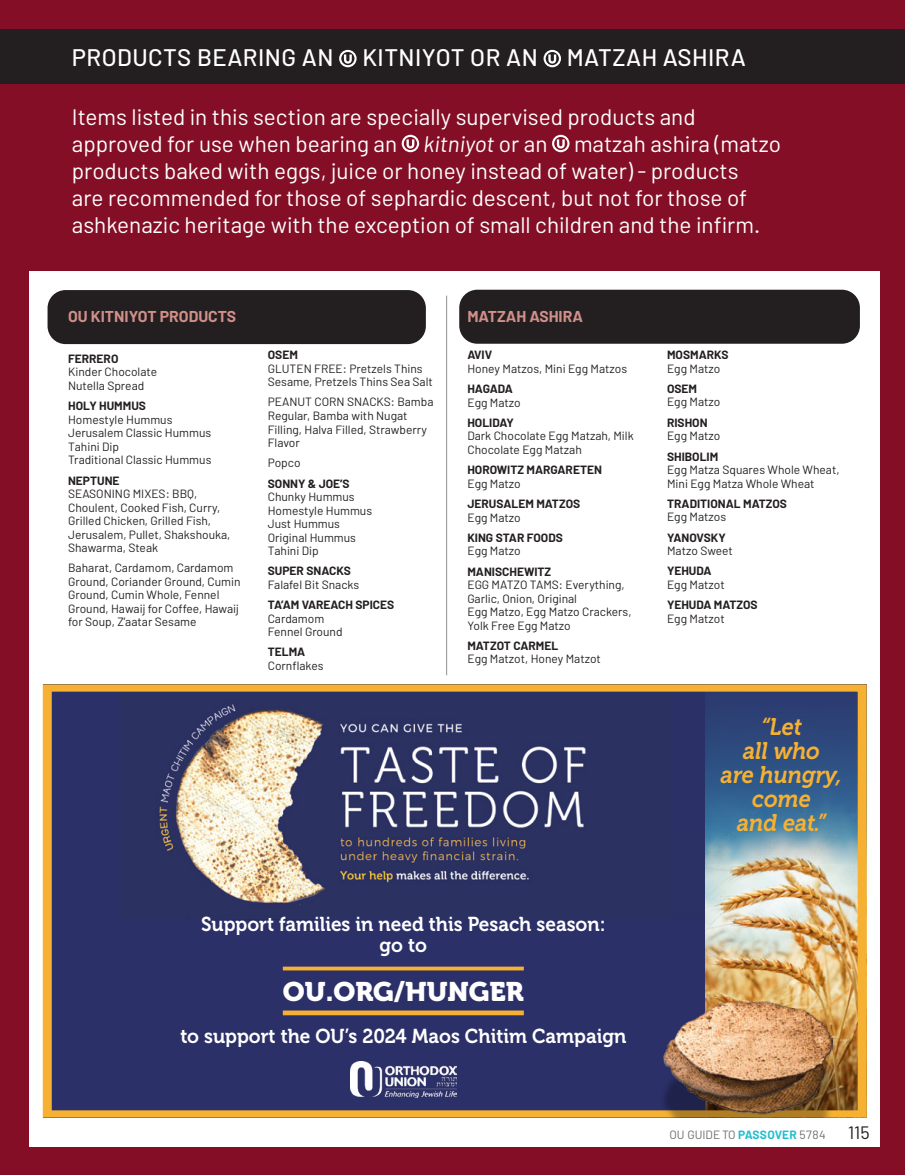
<style>
.page{position:relative;width:905px;height:1175px;background:#fff}
.page>*{position:absolute;margin:0;border:0;box-sizing:border-box;transform-origin:0 0}
.t1{font:26.7px "Museo 900";color:#fff}
.t2{font:500 24px "Barlow";letter-spacing:.02em;color:#fff}
.t3{font:italic 24px/24px "Museo 700";color:#f6b133;text-align:center;scale:.92 1}
.t4{font:22.5px/27px "Barlow";color:#fff}
.t5{font:20.1px/21.1px "Museo 700";color:#fff;text-align:center;scale:.95 1}
.t6{font:700 15.75px "Barlow";color:#d28f8a}
.Space_between_items{font:12px/13.5px "Barlow";color:#231f20}
.Space_between_items-2{font:700 12px "Barlow";color:#231f20}
.t7{font:12px "Barlow";color:#6c6d70}
.s1{font-style:italic}
.s2{font-weight:700}
.s3{font-weight:700;color:#21bece}
.s4{font-size:18px;color:#231f20}
</style>
<div class="page">
<div style="left:0;top:77px;width:28px;height:1097px;background:#840e26"></div>
<div style="left:880px;top:57px;width:24px;height:1117px;background:#840e26"></div>
<div style="left:48px;top:290px;width:378px;height:54px;background:#231f20;border-radius:18px"></div>
<div style="left:459px;top:290px;width:400px;height:54px;background:#231f20;border-radius:18px"></div>
<div style="left:1px;top:1148px;width:903px;height:26px;background:#840e26"></div>
<div style="left:0;top:0;width:904px;height:32px;background:#840e26"></div>
<div style="left:0;top:30px;width:904px;height:54px;background:#231f20"></div>
<div style="left:1px;top:84px;width:903px;height:186px;background:#840e26"></div>
<svg style="left:401px;top:135px;width:18px;height:17px"></svg>
<svg style="left:552px;top:135px;width:17px;height:17px"></svg>
<svg style="left:339px;top:50px;width:17px;height:17px"></svg>
<svg style="left:543px;top:50px;width:18px;height:17px"></svg>
<hr style="left:446px;top:296px;width:1px;height:379px;background:#231f20">
<div style="left:43px;top:684px;width:823px;height:434px;background:#2c3068"></div>
<img style="left:155px;top:704px;width:431px;height:204px">
<img style="left:705px;top:864px;width:161px;height:254px">
<svg style="left:283px;top:966px;width:241px;height:4px"></svg>
<div style="left:283px;top:1010px;width:241px;height:5px;background:#f6b133"></div>
<svg style="left:705px;top:696px;width:152px;height:168px;background:#436690"></svg>
<img style="left:351px;top:1061px;width:105px;height:36px">
<div style="left:43px;top:684px;width:823px;height:433px;border:8px solid #f6b133"></div>
<div style="left:658px;top:1037px;width:181px;height:81px;background:#000;opacity:.29"></div>
<img style="left:663px;top:990px;width:169px;height:125px">
<p class="t2" style="left:72px;top:42px;width:675px">PRODUCTS BEARING AN KITNIYOT OR AN MATZAH ASHIRA</p>
<p class="t4" style="left:72px;top:103px;width:710px">Items listed in this section are specially supervised products and approved for use when bearing an <span class="s1">kitniyot</span> or an matzah ashira (matzo products baked with eggs, juice or honey instead of water) - products<br>are recommended for those of sephardic descent, but not for those of ashkenazic heritage with the exception of small children and the infirm.</p>
<p class="t6" style="left:68px;top:307px;width:169px">OU KITNIYOT PRODUCTS</p>
<p class="Space_between_items-2" style="left:68px;top:351px;width:52px">FERRERO</p>
<p class="Space_between_items" style="left:68px;top:365px;width:90px">Kinder Chocolate</p>
<p class="Space_between_items" style="left:68px;top:378px;width:78px">Nutella Spread</p>
<p class="Space_between_items-2" style="left:68px;top:398px;width:79px">HOLY HUMMUS</p>
<p class="Space_between_items" style="left:68px;top:412px;width:106px">Homestyle Hummus</p>
<p class="Space_between_items" style="left:68px;top:426px;width:145px">Jerusalem Classic Hummus<br>Tahini Dip<br>Traditional Classic Hummus</p>
<p class="Space_between_items-2" style="left:68px;top:473px;width:53px">NEPTUNE</p>
<p class="Space_between_items" style="left:68px;top:486px;width:164px">SEASONING MIXES: BBQ,<br>Choulent, Cooked Fish, Curry,<br>Grilled Chicken, Grilled Fish,<br>Jerusalem, Pullet, Shakshouka,<br>Shawarma, Steak</p>
<p class="Space_between_items" style="left:68px;top:561px;width:174px">Baharat, Cardamom, Cardamom<br>Ground, Coriander Ground, Cumin<br>Ground, Cumin Whole, Fennel<br>Ground, Hawaij for Coffee, Hawaij for Soup, Z’aatar Sesame</p>
<p class="Space_between_items-2" style="left:268px;top:347px;width:32px">OSEM</p>
<p class="Space_between_items" style="left:268px;top:361px;width:166px">GLUTEN FREE: Pretzels Thins<br>Sesame, Pretzels Thins Sea Salt</p>
<p class="Space_between_items" style="left:268px;top:395px;width:167px">PEANUT CORN SNACKS: Bamba<br>Regular, Bamba with Nugat<br>Filling, Halva Filled, Strawberry<br>Flavor</p>
<p class="Space_between_items" style="left:268px;top:456px;width:34px">Popco</p>
<p class="Space_between_items-2" style="left:268px;top:476px;width:83px">SONNY &amp; JOE’S</p>
<p class="Space_between_items" style="left:268px;top:489px;width:88px">Chunky Hummus</p>
<p class="Space_between_items" style="left:268px;top:503px;width:106px">Homestyle Hummus</p>
<p class="Space_between_items" style="left:268px;top:516px;width:74px">Just Hummus</p>
<p class="Space_between_items" style="left:268px;top:530px;width:90px">Original Hummus</p>
<p class="Space_between_items" style="left:268px;top:543px;width:52px">Tahini Dip</p>
<p class="Space_between_items-2" style="left:268px;top:563px;width:85px">SUPER SNACKS</p>
<p class="Space_between_items" style="left:268px;top:577px;width:93px">Falafel Bit Snacks</p>
<p class="Space_between_items-2" style="left:268px;top:597px;width:128px">TA’AM VAREACH SPICES</p>
<p class="Space_between_items" style="left:268px;top:611px;width:58px">Cardamom</p>
<p class="Space_between_items" style="left:268px;top:624px;width:76px">Fennel Ground</p>
<p class="Space_between_items-2" style="left:268px;top:644px;width:39px">TELMA</p>
<p class="Space_between_items" style="left:268px;top:658px;width:57px">Cornflakes</p>
<p class="t6" style="left:467px;top:307px;width:117px">MATZAH ASHIRA</p>
<p class="Space_between_items-2" style="left:467px;top:348px;width:26px">AVIV</p>
<p class="Space_between_items" style="left:467px;top:361px;width:161px">Honey Matzos, Mini Egg Matzos</p>
<p class="Space_between_items-2" style="left:467px;top:381px;width:47px">HAGADA</p>
<p class="Space_between_items" style="left:467px;top:395px;width:55px">Egg Matzo</p>
<p class="Space_between_items-2" style="left:467px;top:415px;width:48px">HOLIDAY</p>
<p class="Space_between_items" style="left:467px;top:429px;width:168px">Dark Chocolate Egg Matzah, Milk<br>Chocolate Egg Matzah</p>
<p class="Space_between_items-2" style="left:467px;top:462px;width:136px">HOROWITZ MARGARETEN</p>
<p class="Space_between_items" style="left:467px;top:476px;width:55px">Egg Matzo</p>
<p class="Space_between_items-2" style="left:467px;top:496px;width:114px">JERUSALEM MATZOS</p>
<p class="Space_between_items" style="left:467px;top:510px;width:55px">Egg Matzo</p>
<p class="Space_between_items-2" style="left:467px;top:530px;width:97px">KING STAR FOODS</p>
<p class="Space_between_items" style="left:467px;top:544px;width:55px">Egg Matzo</p>
<p class="Space_between_items" style="left:467px;top:564px;width:159px"><span class="s2">MANISCHEWITZ<br></span>EGG MATZO TAMS: Everything,<br>Garlic, Onion, Original</p>
<p class="Space_between_items" style="left:467px;top:604px;width:166px">Egg Matzo, Egg Matzo Crackers,<br>Yolk Free Egg Matzo</p>
<p class="Space_between_items-2" style="left:467px;top:638px;width:92px">MATZOT CARMEL</p>
<p class="Space_between_items" style="left:467px;top:652px;width:135px">Egg Matzot, Honey Matzot</p>
<p class="Space_between_items-2" style="left:667px;top:347px;width:63px">MOSMARKS</p>
<p class="Space_between_items" style="left:667px;top:361px;width:55px">Egg Matzo</p>
<p class="Space_between_items-2" style="left:667px;top:381px;width:32px">OSEM</p>
<p class="Space_between_items" style="left:667px;top:395px;width:55px">Egg Matzo</p>
<p class="Space_between_items-2" style="left:667px;top:415px;width:42px">RISHON</p>
<p class="Space_between_items" style="left:667px;top:429px;width:55px">Egg Matzo</p>
<p class="Space_between_items-2" style="left:667px;top:449px;width:53px">SHIBOLIM</p>
<p class="Space_between_items" style="left:667px;top:462px;width:174px">Egg Matza Squares Whole Wheat,<br>Mini Egg Matza Whole Wheat</p>
<p class="Space_between_items-2" style="left:667px;top:496px;width:121px">TRADITIONAL MATZOS</p>
<p class="Space_between_items" style="left:667px;top:510px;width:61px">Egg Matzos</p>
<p class="Space_between_items-2" style="left:667px;top:530px;width:60px">YANOVSKY</p>
<p class="Space_between_items" style="left:667px;top:543px;width:67px">Matzo Sweet</p>
<p class="Space_between_items-2" style="left:667px;top:563px;width:46px">YEHUDA</p>
<p class="Space_between_items" style="left:667px;top:577px;width:59px">Egg Matzot</p>
<p class="Space_between_items-2" style="left:667px;top:597px;width:92px">YEHUDA MATZOS</p>
<p class="Space_between_items" style="left:667px;top:611px;width:59px">Egg Matzot</p>
<p class="t3" style="left:721px;top:714px;width:133px">“Let<br>all who<br>are hungry, come<br>and eat.”</p>
<p class="t5" style="left:201px;top:913px;width:427px">Support families in need this Pesach season: go to</p>
<p class="t1" style="left:283px;top:976px;width:242px">OU.ORG/HUNGER</p>
<p class="t5" style="left:180px;top:1025px;width:471px">to support the OU’s 2024 Maos Chitim Campaign</p>
<p class="t7" style="left:669px;top:1127px;width:202px">OU GUIDE TO <span class="s3">PASSOVER</span> 5784 <span class="s4">115</span></p>
</div>
